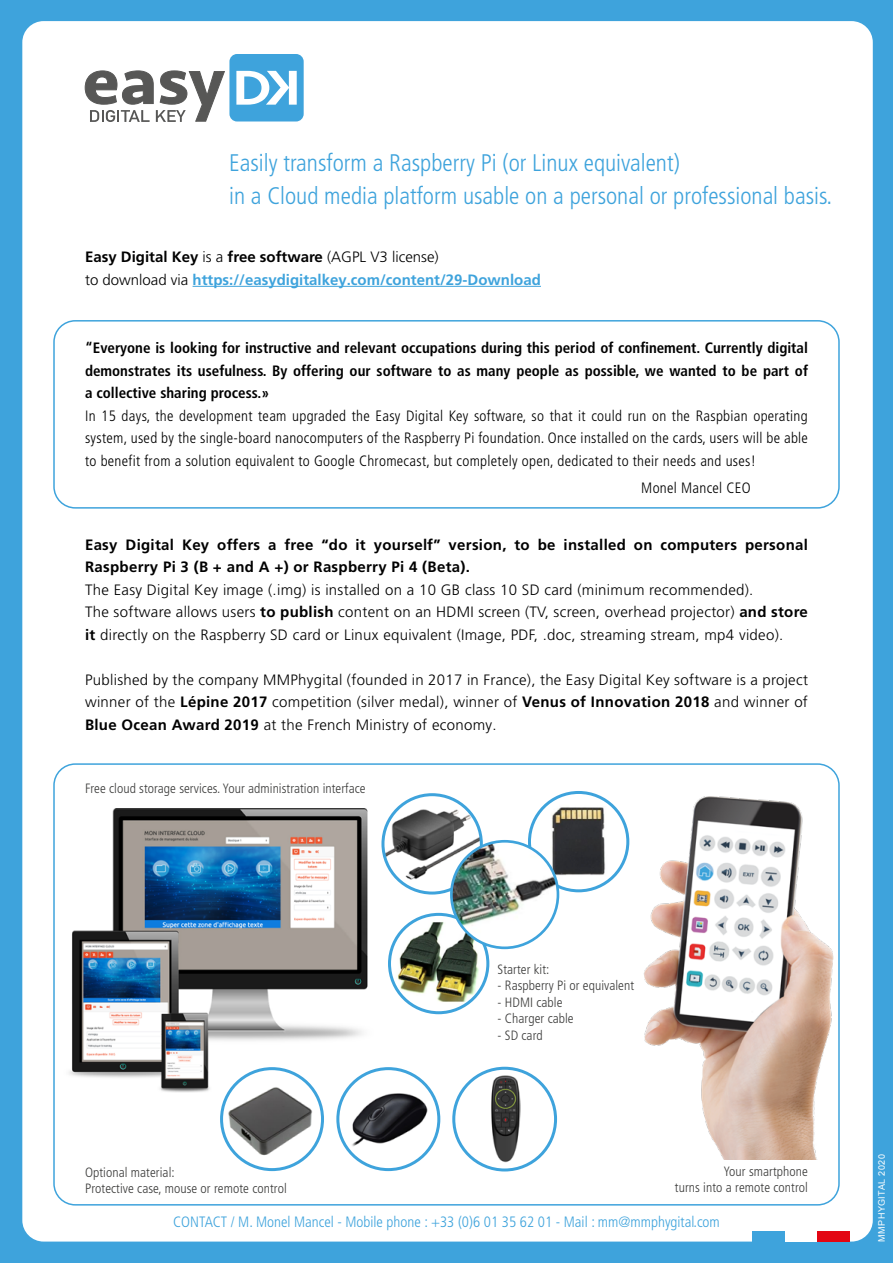
<style>
.page{position:relative;width:893px;height:1263px;background:#3ea3dc}
.page>*{position:absolute;margin:0;border:0;box-sizing:border-box;transform-origin:0 0}
.t1{font:300 condensed 24px/33px "Frutiger LT Pro";color:#3ea3dc}
.t2{font:300 15px/22.5px "Frutiger LT Pro";letter-spacing:.02em;color:#000}
.t3{font:300 condensed 15px/22.5px "Frutiger LT Pro";letter-spacing:.02em;color:#000;text-align:justify}
.t4{font:700 condensed 15px/22.5px "Frutiger LT Pro";color:#000;text-align:justify}
.t5{font:700 15px/22.5px "Frutiger LT Pro";letter-spacing:.02em;color:#000}
.t6{font:700 15px/22.5px "Frutiger LT Pro";color:#3ea3dc}
.t7{font:300 condensed 15px "Frutiger LT Pro";color:#3ea3dc}
.t8{font:300 condensed 13.5px/16.5px "Frutiger LT Pro";letter-spacing:.005em;color:#3c3c3b;text-align:right}
.t9{font:9px "Arial";letter-spacing:.05em;color:#fff}
.s1{color:#000}
.s2{font-weight:300;color:#000}
.s3{font-weight:700}
</style>
<div class="page">
<div style="left:22px;top:21px;width:851px;height:1220px;background:#fff;border-radius:21px"></div>
<div style="left:752px;top:1231px;width:32px;height:10px;background:#3ea3dc"></div>
<div style="left:818px;top:1231px;width:32px;height:10px;background:#e30613"></div>
<div style="left:53px;top:320px;width:787px;height:189px;border:2px solid #3ea3dc;border-radius:21px"></div>
<img style="left:629px;top:791px;width:211px;height:369px">
<img style="left:69px;top:809px;width:304px;height:283px">
<img style="left:383px;top:797px;width:98px;height:94px">
<div style="left:381px;top:793px;width:102px;height:101px;border:3px solid #3ea3dc;border-radius:50%"></div>
<img style="left:389px;top:919px;width:99px;height:89px">
<div style="left:388px;top:913px;width:101px;height:101px;border:3px solid #3ea3dc;border-radius:50%"></div>
<img style="left:491px;top:1075px;width:29px;height:88px">
<div style="left:452px;top:1067px;width:105px;height:104px;border:3px solid #3ea3dc;border-radius:50%"></div>
<div style="left:338px;top:1069px;width:101px;height:100px;background:#fff;border-radius:50%"></div>
<img style="left:348px;top:1091px;width:81px;height:56px">
<div style="left:336px;top:1067px;width:104px;height:104px;border:3px solid #3ea3dc;border-radius:50%"></div>
<div style="left:222px;top:1069px;width:100px;height:100px;background:#fff;border-radius:50%"></div>
<img style="left:222px;top:1080px;width:100px;height:78px">
<div style="left:220px;top:1067px;width:104px;height:104px;border:3px solid #3ea3dc;border-radius:50%"></div>
<img style="left:533px;top:792px;width:91px;height:99px">
<div style="left:528px;top:791px;width:101px;height:101px;border:3px solid #3ea3dc;border-radius:50%"></div>
<img style="left:451px;top:841px;width:107px;height:107px;border-radius:53px">
<div style="left:450px;top:840px;width:109px;height:109px;border:3px solid #3ea3dc;border-radius:50%"></div>
<hr style="left:193px;top:286px;width:348px;height:1px;background:#3ea3dc">
<div style="left:229px;top:54px;width:75px;height:67px;background:#3ea3dc;border-radius:8px"></div>
<svg style="left:236px;top:71px;width:61px;height:34px"></svg>
<svg style="left:85px;top:70px;width:140px;height:52px"></svg>
<h1 class="t1" style="left:229px;top:146px;width:605px">Easily transform a Raspberry Pi (or Linux equivalent)<br>in a Cloud media platform usable on a personal or professional basis.</h1>
<p class="t6" style="left:85px;top:246px;width:457px"><span class="s1">Easy Digital Key</span> <span class="s2">is a</span> <span class="s1">free software</span> <span class="s2">(AGPL V3 license)<br>to download via</span> https://easydigitalkey.com/content/29-Download</p>
<p class="t4" style="left:85px;top:337px;width:724px">“Everyone is looking for instructive and relevant occupations during this period of confinement. Currently digital demonstrates its usefulness. By offering our software to as many people as possible, we wanted to be part of a collective sharing process.»</p>
<p class="t3" style="left:85px;top:405px;width:724px">In 15 days, the development team upgraded the Easy Digital Key software, so that it could run on the Raspbian operating system, used by the single-board nanocomputers of the Raspberry Pi foundation. Once installed on the cards, users will be able to benefit from a solution equivalent to Google Chromecast, but completely open, dedicated to their needs and uses!</p>
<p class="t3" style="left:641px;top:477px;width:111px">Monel Mancel CEO</p>
<p class="t5" style="left:85px;top:533px;width:724px">Easy Digital Key offers a free “do it yourself” version, to be installed on computers personal<br>Raspberry Pi 3 (B + and A +) or Raspberry Pi 4 (Beta).</p>
<p class="t2" style="left:85px;top:579px;width:724px">The Easy Digital Key image (.img) is installed on a 10 GB class 10 SD card (minimum recommended).<br>The software allows users <span class="s3">to publish</span> content on an HDMI screen (TV, screen, overhead projector) <span class="s3">and store it</span> directly on the Raspberry SD card or Linux equivalent (Image, PDF, .doc, streaming stream, mp4 video).</p>
<p class="t2" style="left:85px;top:669px;width:724px;text-align:justify">Published by the company MMPhygital (founded in 2017 in France), the Easy Digital Key software is a project winner of the <span class="s3">Lépine 2017</span> competition (silver medal), winner of <span class="s3">Venus of Innovation 2018</span> and winner of <span class="s3">Blue Ocean Award 2019</span> at the French Ministry of economy.</p>
<p class="t8" style="left:85px;top:780px;width:282px">Free cloud storage services. Your administration interface</p>
<p class="t8" style="left:85px;top:1164px;width:203px;text-align:left">Optional material:<br>Protective case, mouse or remote control</p>
<p class="t8" style="left:497px;top:961px;width:53px">Starter kit:</p>
<p class="t8" style="left:497px;top:977px;width:138px">- Raspberry Pi or equivalent</p>
<p class="t8" style="left:497px;top:994px;width:66px">- HDMI cable</p>
<p class="t8" style="left:497px;top:1010px;width:78px">- Charger cable</p>
<p class="t8" style="left:497px;top:1027px;width:47px">- SD card</p>
<p class="t8" style="left:675px;top:1163px;width:135px">Your smartphone<br>turns into a remote control</p>
<p class="t7" style="left:173px;top:1214px;width:548px">CONTACT / M. Monel Mancel - Mobile phone : +33 (0)6 01 35 62 01 - Mail : mm@mmphygital.com</p>
<p class="t9" style="left:876px;top:1242px;width:89px;rotate:-90deg">MMPHYGITAL 2020</p>
</div>
